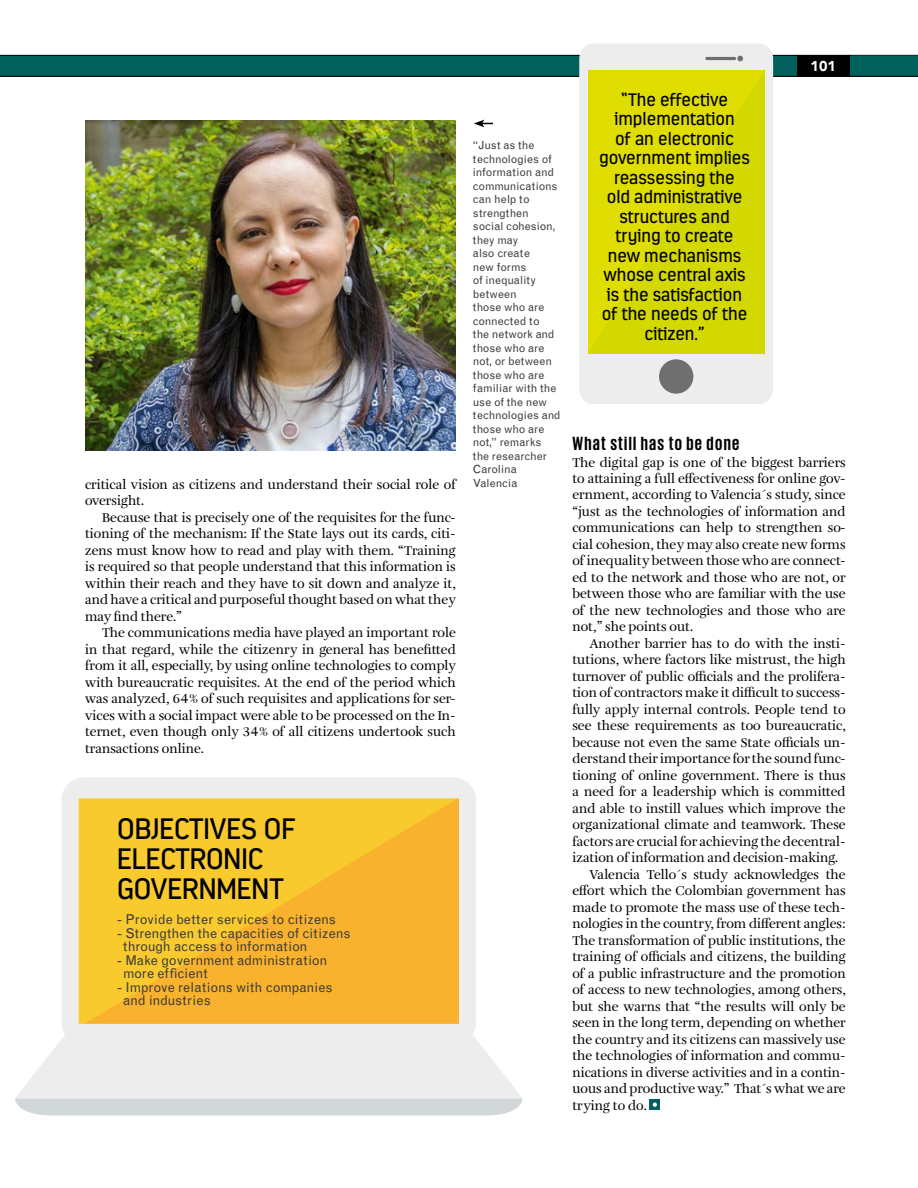
<style>
.page{position:relative;width:918px;height:1188px;background:#fff}
.page>*{position:absolute;margin:0;border:0;box-sizing:border-box;transform-origin:0 0}
.t1{font:29.55px/30px "Estandar";color:#000}
.t2{font:700 19.5px "Giorgio Sans";letter-spacing:.07em;color:#000}
.t3{font:18px/19.5px "Estandar";color:#000;text-align:center}
.t4{font:900 14.25px "Avenir";color:#fff}
.t5{font:13.5px/16.5px "Amalia Pro";color:#000;text-align:justify}
.t6{font:13.5px/13.5px "Grotesque MT Std";color:#3c3c3b}
.t7{font:11.25px/13.5px "Grotesque MT Std";color:#3c3c3b}
</style>
<div class="page">
<svg style="left:62px;top:777px;width:414px;height:252px;background:#f7c64f"></svg>
<svg style="left:15px;top:1029px;width:508px;height:86px;background:#eaeaea"></svg>
<div style="left:650px;top:1099px;width:10px;height:11px;background:#02615c"></div>
<svg style="left:653px;top:1103px;width:4px;height:4px"></svg>
<img style="left:85px;top:120px;width:371px;height:330px">
<svg style="left:474px;top:120px;width:19px;height:7px"></svg>
<div style="left:579px;top:44px;width:194px;height:360px;background:#eeeded"></div>
<svg style="left:588px;top:77px;width:176px;height:277px;background:#d9da00"></svg>
<div style="left:659px;top:359px;width:34px;height:35px;background:#706f6f;border-radius:50%"></div>
<svg style="left:0;top:55px;width:918px;height:22px;background:#327160"></svg>
<p class="t5" style="left:85px;top:477px;width:372px">critical vision as citizens and understand their social role of oversight.</p>
<p class="t5" style="left:85px;top:510px;width:372px;text-indent:17px">Because that is precisely one of the requisites for the func&shy;tioning of the mechanism: If the State lays out its cards, citi&shy;zens must know how to read and play with them. “Training is required so that people understand that this information is within their reach and they have to sit down and analyze it, and have a critical and purposeful thought based on what they may find there.”</p>
<p class="t5" style="left:85px;top:625px;width:372px;text-indent:17px">The communications media have played an important role in that regard, while the citizenry in general has benefitted from it all, especially, by using online technologies to comply with bureaucratic requisites. At the end of the period which was analyzed, 64% of such requisites and applications for ser&shy;vices with a social impact were able to be processed on the In&shy;ternet, even though only 34% of all citizens undertook such transactions online.</p>
<h1 class="t1" style="left:117px;top:813px;width:180px">OBJECTIVES OF<br>ELECTRONIC<br>GOVERNMENT</h1>
<p class="t6" style="left:117px;top:913px;width:220px">- Provide better services to citizens</p>
<p class="t6" style="left:123px;top:927px;width:229px;text-indent:-6px">- Strengthen the capacities of citizens through access to information</p>
<p class="t6" style="left:123px;top:954px;width:206px;text-indent:-6px">- Make government administration more efficient</p>
<p class="t6" style="left:123px;top:981px;width:211px;text-indent:-6px">- Improve relations with companies and industries</p>
<p class="t7" style="left:473px;top:138px;width:89px">“Just as the technologies of information and communications can help to strengthen social cohesion, they may<br>also create<br>new forms<br>of inequality between<br>those who are connected to<br>the network and those who are not, or between those who are familiar with the use of the new technologies and those who are not,” remarks<br>the researcher<br>Carolina<br>Valencia</p>
<h3 class="t3" style="left:599px;top:90px;width:152px">“The effective implementation<br>of an electronic government implies reassessing the<br>old administrative structures and trying to create new mechanisms whose central axis is the satisfaction of the needs of the citizen.”</h3>
<p class="t4" style="left:811px;top:54px;width:27px">101</p>
<h2 class="t2" style="left:572px;top:434px;width:168px">What still has to be done</h2>
<p class="t5" style="left:572px;top:454px;width:275px">The digital gap is one of the biggest barriers to attaining a full effectiveness for online gov&shy;ernment, according to Valencia´s study, since “just as the technologies of information and communications can help to strengthen so&shy;cial cohesion, they may also create new forms of inequality between those who are connect&shy;ed to the network and those who are not, or between those who are familiar with the use of the new technologies and those who are not,” she points out.</p>
<p class="t5" style="left:589px;top:636px;width:258px">Another barrier has to do with the insti-</p>
<p class="t5" style="left:572px;top:652px;width:275px">tutions, where factors like mistrust, the high</p>
<p class="t5" style="left:572px;top:669px;width:275px">turnover of public officials and the prolifera-</p>
<p class="t5" style="left:572px;top:685px;width:275px">tion of contractors make it difficult to success-</p>
<p class="t5" style="left:572px;top:702px;width:275px">fully apply internal controls. People tend to</p>
<p class="t5" style="left:572px;top:718px;width:275px">see these requirements as too bureaucratic,</p>
<p class="t5" style="left:572px;top:735px;width:275px">because not even the same State officials un-</p>
<p class="t5" style="left:572px;top:751px;width:275px">derstand their importance for the sound func-</p>
<p class="t5" style="left:572px;top:768px;width:275px">tioning of online government. There is thus</p>
<p class="t5" style="left:572px;top:784px;width:275px">a need for a leadership which is committed</p>
<p class="t5" style="left:572px;top:801px;width:275px">and able to instill values which improve the</p>
<p class="t5" style="left:572px;top:817px;width:275px">organizational climate and teamwork. These</p>
<p class="t5" style="left:572px;top:834px;width:275px">factors are crucial for achieving the decentral-</p>
<p class="t5" style="left:572px;top:850px;width:267px">ization of information and decision-making.</p>
<p class="t5" style="left:589px;top:867px;width:258px">Valencia Tello´s study acknowledges the</p>
<p class="t5" style="left:572px;top:883px;width:275px">effort which the Colombian government has</p>
<p class="t5" style="left:572px;top:900px;width:275px">made to promote the mass use of these tech-</p>
<p class="t5" style="left:572px;top:916px;width:275px">nologies in the country, from different angles:</p>
<p class="t5" style="left:572px;top:933px;width:275px">The transformation of public institutions, the</p>
<p class="t5" style="left:572px;top:949px;width:275px">training of officials and citizens, the building</p>
<p class="t5" style="left:572px;top:966px;width:275px">of a public infrastructure and the promotion</p>
<p class="t5" style="left:572px;top:982px;width:275px">of access to new technologies, among others,</p>
<p class="t5" style="left:572px;top:999px;width:275px">but she warns that “the results will only be</p>
<p class="t5" style="left:572px;top:1015px;width:275px">seen in the long term, depending on whether</p>
<p class="t5" style="left:572px;top:1032px;width:275px">the country and its citizens can massively use</p>
<p class="t5" style="left:572px;top:1048px;width:275px">the technologies of information and commu-</p>
<p class="t5" style="left:572px;top:1065px;width:275px">nications in diverse activities and in a contin-</p>
<p class="t5" style="left:572px;top:1081px;width:275px">uous and productive way.” That´s what we are</p>
<p class="t5" style="left:572px;top:1098px;width:76px">trying to do.</p>
</div>
